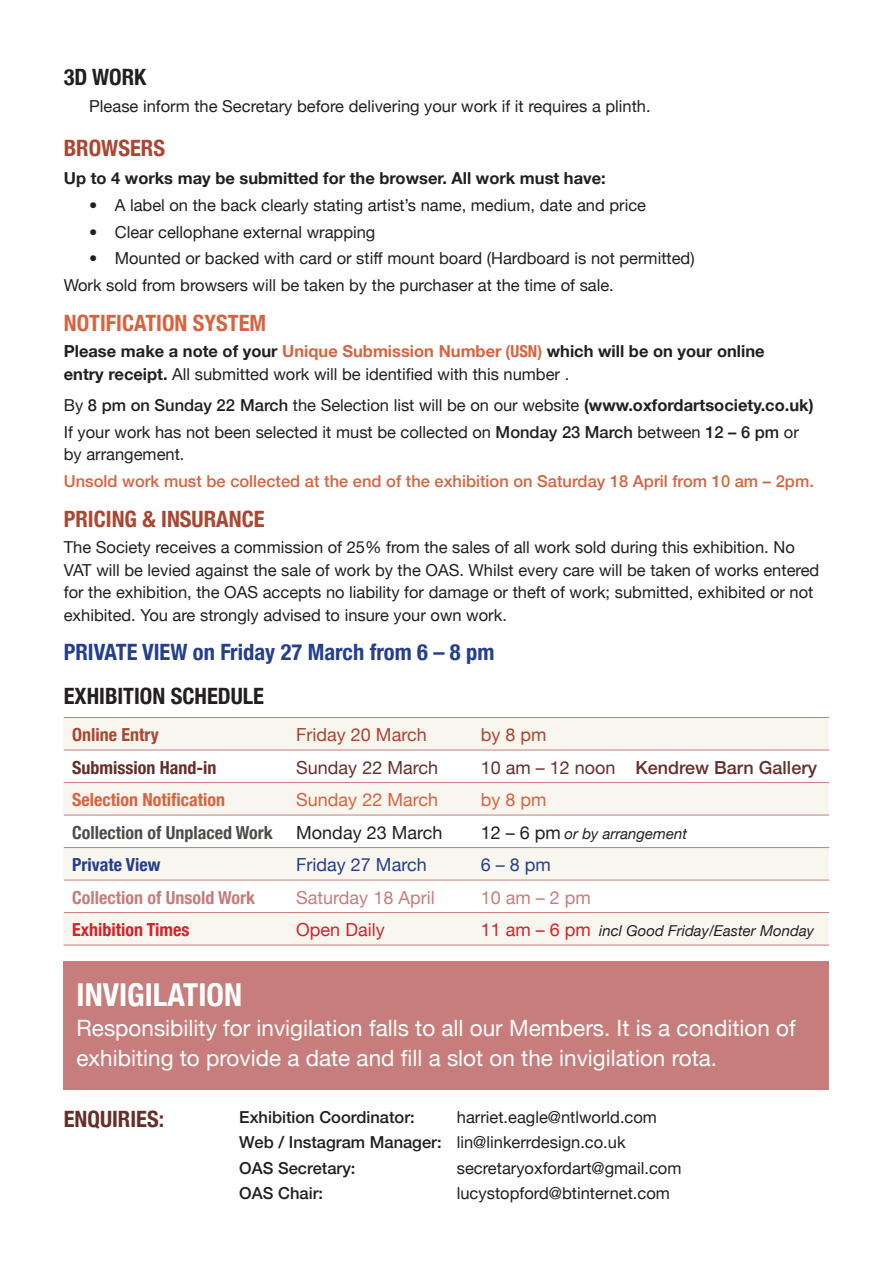
<style>
.page{position:relative;width:893px;height:1263px;background:#fff}
.page>*{position:absolute;margin:0;border:0;box-sizing:border-box;transform-origin:0 0}
.t1{font:700 condensed 31.5px "Helvetica Neue";color:#fff}
.t2{font:22.5px/30px "Helvetica Neue";color:#fff}
.t3{font:700 condensed 22.5px "Helvetica Neue";color:#253f8e}
.t4{font:700 condensed 22.5px "Helvetica Neue";color:#aa4631}
.t5{font:700 condensed 22.5px "Helvetica Neue";color:#231f20}
.t6{font:700 condensed 22.5px "Helvetica Neue";color:#d9633f}
.t7{font:700 condensed 22.5px "Helvetica Neue";color:#65302c}
.t8{font:500 18px "Helvetica Neue";color:#65302c}
.t9{font:700 condensed 18px "Helvetica Neue";color:#4f4d4b}
.t10{font:18px "Helvetica Neue";color:#c67d7c}
.t11{font:700 condensed 18px "Helvetica Neue";color:#c67d7c}
.t12{font:700 condensed 18px "Helvetica Neue";color:#d9633f}
.t13{font:18px "Helvetica Neue";color:#aa4631}
.t14{font:18px "Helvetica Neue";color:#d9633f}
.t15{font:18px "Helvetica Neue";color:#253f8e}
.t16{font:700 condensed 18px "Helvetica Neue";color:#65302c}
.t17{font:700 condensed 18px "Helvetica Neue";color:#d1232a}
.t18{font:18px "Helvetica Neue";color:#65302c}
.t19{font:18px "Helvetica Neue";color:#231f20}
.t20{font:700 condensed 18px "Helvetica Neue";color:#aa4631}
.t21{font:700 condensed 18px "Helvetica Neue";color:#253f8e}
.t22{font:18px "Helvetica Neue";color:#d1232a}
.t23{font:16.5px/22.5px "Helvetica Neue";color:#231f20}
.t24{font:700 16.5px/22.5px "Helvetica Neue";color:#231f20}
.t25{font:500 16.5px "Helvetica Neue";color:#d9633f}
.t26{font:500 16.5px "Helvetica Neue";color:#231f20}
.t27{font:italic 15px "Helvetica Neue";color:#231f20}
.s1{color:#d9633f}
.s2{font-stretch:condensed;color:#d9633f}
.s3{font-weight:400}
.s4{font-weight:500}
.s5{font-weight:700}
.s6{font-style:normal;font-size:18px}
.s7{font-style:normal;font-size:18px;color:#d1232a}
</style>
<div class="page">
<div style="left:64px;top:718px;width:765px;height:31px;background:#f9f5ef"></div>
<div style="left:64px;top:783px;width:765px;height:32px;background:#f9f5ef"></div>
<div style="left:64px;top:848px;width:765px;height:32px;background:#f9f5ef"></div>
<div style="left:64px;top:913px;width:765px;height:32px;background:#f9f5ef"></div>
<div style="left:64px;top:961px;width:765px;height:129px;background:#c67d7c"></div>
<hr style="left:64px;top:717px;width:765px;height:1px;background:#c67d7c">
<hr style="left:64px;top:750px;width:765px;height:1px;background:#c67d7c">
<hr style="left:64px;top:782px;width:765px;height:1px;background:#c67d7c">
<hr style="left:64px;top:815px;width:765px;height:1px;background:#c67d7c">
<hr style="left:64px;top:847px;width:765px;height:1px;background:#c67d7c">
<hr style="left:64px;top:880px;width:765px;height:1px;background:#c67d7c">
<hr style="left:64px;top:912px;width:765px;height:1px;background:#c67d7c">
<hr style="left:64px;top:945px;width:765px;height:1px;background:#c67d7c">
<h2 class="t5" style="left:64px;top:64px;width:84px">3D work</h2>
<p class="t23" style="left:89px;top:95px;width:563px">Please inform the Secretary before delivering your work if it requires a plinth.</p>
<h2 class="t4" style="left:64px;top:134px;width:68px">Browsers</h2>
<p class="t24" style="left:64px;top:167px;width:544px">Up to 4 works may be submitted for the browser. All work must have:</p>
<p class="t23" style="left:89px;top:194px;width:558px">• A label on the back clearly stating artist’s name, medium, date and price</p>
<p class="t23" style="left:89px;top:220px;width:288px">• Clear cellophane external wrapping</p>
<p class="t23" style="left:64px;top:245px;width:632px;line-height:26.7px;text-indent:26px">• Mounted or backed with card or stiff mount board (H ardboard is not permitted)<br>Work sold from browsers will be taken by the purchaser at the time of sale.</p>
<h2 class="t6" style="left:64px;top:309px;width:23px">Notifi</h2>
<h2 class="t6" style="left:122px;top:309px;width:35px">cation</h2>
<h2 class="t6" style="left:193px;top:309px;width:25px">System</h2>
<p class="t24" style="left:64px;top:340px;width:702px">Please make a note of your <span class="s1">Unique Submission Number</span> <span class="s2">(USN)</span> which will be on your online entry receipt. <span class="s3">All submitted work will be identified with this number .</span></p>
<p class="t23" style="left:64px;top:391px;width:751px;line-height:26.7px">By <span class="s4">8 pm on Sunday 22 March</span> the Selection list will be on our website <span class="s5">(www.oxfordartsociety.co.uk)<br></span>If your work has not been selected it must be collected on <span class="s4">Monday 23 March</span> between <span class="s4">12 – 6 pm</span> or</p>
<p class="t23" style="left:64px;top:443px;width:122px">by arrangement.</p>
<p class="t25" style="left:64px;top:468px;width:752px">Unsold work must be collected at the end of the exhibition on Saturday 18 April from 10 am – 2pm.</p>
<h2 class="t4" style="left:64px;top:505px;width:201px">Pricing &amp; Insurance</h2>
<p class="t23" style="left:64px;top:536px;width:757px">The Society receives a commission of 25% from the sales of all work sold during this exhibition. No VAT will be levied against the sale of work by the OAS. Whilst every care will be taken of works entered for the exhibition, the OAS accepts no liability for damage or theft of work; submitted, exhibited or not exhibited. You are strongly advised to insure your own work.</p>
<h2 class="t3" style="left:64px;top:639px;width:432px">Private View on Friday 27 March from 6 – 8 pm</h2>
<h2 class="t5" style="left:64px;top:682px;width:64px">Exhi bition</h2>
<h2 class="t5" style="left:171px;top:682px;width:83px">Schedule</h2>
<p class="t20" style="left:72px;top:724px;width:88px">Online Entry</p>
<p class="t13" style="left:296px;top:724px;width:132px">Friday 20 March</p>
<p class="t13" style="left:481px;top:724px;width:67px">by 8 pm</p>
<p class="t16" style="left:72px;top:756px;width:146px">Submission Hand-in</p>
<p class="t18" style="left:296px;top:756px;width:143px">Sunday 22 March</p>
<p class="t8" style="left:481px;top:753px;width:338px"><span class="s3">10 am – 12 noon</span> Kendrew Barn Gallery</p>
<p class="t12" style="left:72px;top:789px;width:154px">Selection Notification</p>
<p class="t14" style="left:296px;top:789px;width:143px">Sunday 22 March</p>
<p class="t14" style="left:481px;top:789px;width:67px">by 8 pm</p>
<p class="t9" style="left:72px;top:821px;width:202px">Collection of Unplaced Work</p>
<p class="t19" style="left:296px;top:821px;width:148px">Monday 23 March</p>
<p class="t27" style="left:481px;top:824px;width:208px"><span class="s6">12 – 6 pm</span> or by arrangement</p>
<p class="t21" style="left:72px;top:854px;width:90px">Private View</p>
<p class="t15" style="left:296px;top:854px;width:132px">Friday 27 March</p>
<p class="t15" style="left:481px;top:854px;width:72px">6 – 8 pm</p>
<p class="t11" style="left:72px;top:886px;width:184px">Collection of Unsold Work</p>
<p class="t10" style="left:296px;top:886px;width:140px">Saturday 18 April</p>
<p class="t10" style="left:481px;top:886px;width:112px">10 am – 2 pm</p>
<p class="t17" style="left:72px;top:919px;width:119px">Exhibition Times</p>
<p class="t22" style="left:296px;top:919px;width:90px">Open Daily</p>
<p class="t27" style="left:481px;top:922px;width:335px"><span class="s7">11 am – 6 pm</span> incl Good Friday/Easter Monday</p>
<h1 class="t1" style="left:77px;top:976px;width:122px">Invigilation</h1>
<h2 class="t2" style="left:77px;top:1013px;width:721px">Responsibility for invigilation falls to all our Members. It is a condition of exhibiting to provide a date and fill a slot on the invigilation rota.</h2>
<h2 class="t7" style="left:64px;top:1106px;width:59px">Enquiries</h2>
<h2 class="t7" style="left:159px;top:1106px;width:7px">:</h2>
<p class="t26" style="left:239px;top:1103px;width:177px">Exhibition Coordinator:</p>
<p class="t23" style="left:239px;top:1104px;width:419px;line-height:25.5px;text-indent:218px">harriet.eagle@ntlworld.com<br><span class="s4">Web / Instagram Manager:</span> lin@linkerrdesign.co.uk<br><span class="s4">OAS Secretary:</span></p>
<p class="t23" style="left:457px;top:1156px;width:226px">secretaryoxfordart@gmail.com</p>
<p class="t26" style="left:239px;top:1180px;width:85px">OAS Chair:</p>
<p class="t23" style="left:457px;top:1182px;width:215px">lucystopford@btinternet.com</p>
</div>
